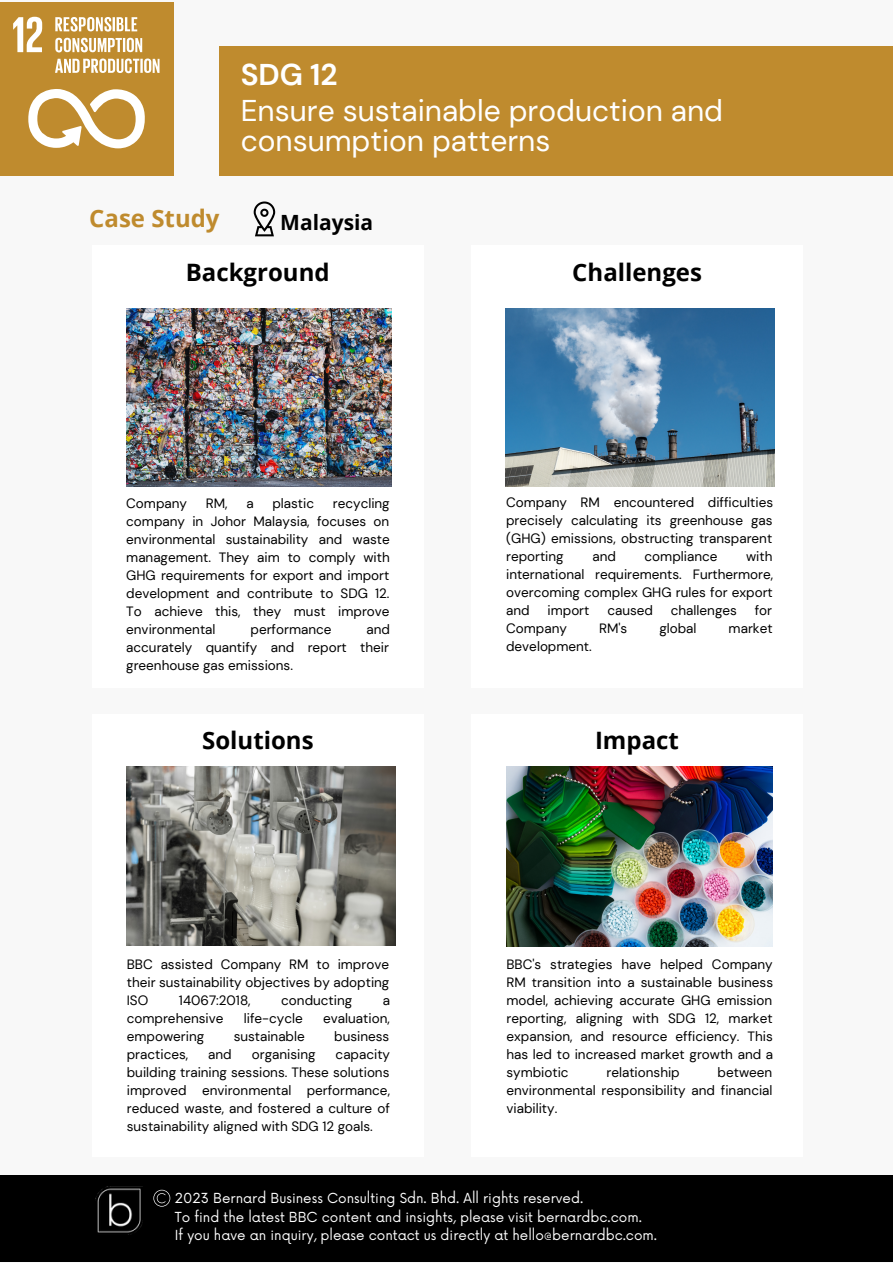
<style>
.page{position:relative;width:893px;height:1264px;background:#fff}
.page>*{position:absolute;margin:0;border:0;box-sizing:border-box;transform-origin:0 0}
.t1{font:30px/29.2px "DM Sans";color:#fff}
.t2{font:700 30px "DM Sans";color:#fff}
.t3{font:700 24px "Open Sans";color:#000}
.t4{font:700 24px "Open Sans";color:#bf8b2e}
.t5{font:700 21px "Open Sans";color:#000}
.t6{font:13.5px/18px "DM Sans";color:#000;text-align:justify}
.t7{font:13.5px "Now";color:#fff}
</style>
<div class="page">
<div style="left:0;top:0;width:892px;height:1262px;background:#f8f8f8"></div>
<div style="left:0;top:1175px;width:892px;height:86px;background:#000"></div>
<img style="left:95px;top:1186px;width:48px;height:49px">
<svg style="left:153px;top:1189px;width:17px;height:17px"></svg>
<div style="left:92px;top:245px;width:331px;height:442px;background:#fff"></div>
<div style="left:471px;top:245px;width:331px;height:442px;background:#fff"></div>
<div style="left:92px;top:714px;width:332px;height:442px;background:#fff"></div>
<div style="left:471px;top:714px;width:331px;height:442px;background:#fff"></div>
<svg style="left:254px;top:201px;width:21px;height:35px"></svg>
<div style="left:219px;top:47px;width:673px;height:129px;background:#bf8b2e"></div>
<div style="left:0;top:3px;width:173px;height:173px;background:#bf8b2e"></div>
<svg style="left:13px;top:17px;width:146px;height:131px"></svg>
<img style="left:127px;top:308px;width:264px;height:179px">
<img style="left:506px;top:766px;width:266px;height:180px">
<img style="left:127px;top:766px;width:268px;height:179px">
<img style="left:505px;top:308px;width:269px;height:179px">
<p class="t2" style="left:241px;top:56px;width:98px">SDG 12</p>
<p class="t4" style="left:89px;top:201px;width:132px">Case Study</p>
<p class="t1" style="left:241px;top:96px;width:484px">Ensure sustainable production and consumption patterns</p>
<p class="t5" style="left:280px;top:208px;width:94px">Malaysia</p>
<p class="t3" style="left:186px;top:255px;width:145px">Background</p>
<p class="t3" style="left:572px;top:255px;width:131px">Challenges</p>
<p class="t6" style="left:126px;top:494px;width:265px;text-indent:207px">recycling company in Johor Malaysia, focuses on environmental sustainability and waste management. They aim to comply with GHG requirements for export and import development and contribute to SDG 12.<br>To achieve this, they must improve environmental</p>
<p class="t6" style="left:126px;top:494px;width:62px">Company</p>
<p class="t6" style="left:206px;top:494px;width:23px">RM,</p>
<p class="t6" style="left:246px;top:494px;width:9px">a</p>
<p class="t6" style="left:272px;top:494px;width:43px">plastic</p>
<p class="t6" style="left:126px;top:620px;width:265px;text-indent:240px">and accurately quantify and report their greenhouse gas emissions.</p>
<p class="t6" style="left:250px;top:620px;width:82px">performance</p>
<p class="t6" style="left:506px;top:493px;width:268px">Company RM encountered difficulties precisely calculating its greenhouse gas (GHG) emissions, obstructing transparent reporting</p>
<p class="t6" style="left:506px;top:547px;width:268px;text-indent:240px">with international requirements. Furthermore, overcoming complex GHG rules for export and</p>
<p class="t6" style="left:592px;top:547px;width:25px">and</p>
<p class="t6" style="left:644px;top:547px;width:74px">compliance</p>
<p class="t6" style="left:547px;top:601px;width:43px">import</p>
<p class="t6" style="left:607px;top:601px;width:47px">caused</p>
<p class="t6" style="left:670px;top:601px;width:67px">challenges</p>
<p class="t6" style="left:754px;top:601px;width:19px">for</p>
<p class="t6" style="left:506px;top:619px;width:62px">Company</p>
<p class="t6" style="left:599px;top:619px;width:30px">RM's</p>
<p class="t6" style="left:659px;top:619px;width:39px">global</p>
<p class="t6" style="left:728px;top:619px;width:45px">market</p>
<p class="t6" style="left:506px;top:637px;width:87px">development.</p>
<p class="t3" style="left:202px;top:723px;width:113px">Solutions</p>
<p class="t3" style="left:595px;top:723px;width:85px">Impact</p>
<p class="t6" style="left:127px;top:955px;width:264px">BBC assisted Company RM to improve their sustainability objectives by adopting ISO</p>
<p class="t6" style="left:179px;top:991px;width:73px">14067:2018,</p>
<p class="t6" style="left:281px;top:991px;width:72px">conducting</p>
<p class="t6" style="left:383px;top:991px;width:9px">a</p>
<p class="t6" style="left:127px;top:1009px;width:98px">comprehensive</p>
<p class="t6" style="left:244px;top:1009px;width:60px">life-cycle</p>
<p class="t6" style="left:323px;top:1009px;width:68px">evaluation,</p>
<p class="t6" style="left:127px;top:1027px;width:79px">empowering</p>
<p class="t6" style="left:234px;top:1027px;width:73px">sustainable</p>
<p class="t6" style="left:334px;top:1027px;width:57px">business</p>
<p class="t6" style="left:127px;top:1045px;width:63px">practices,</p>
<p class="t6" style="left:208px;top:1045px;width:25px">and</p>
<p class="t6" style="left:252px;top:1045px;width:65px">organising</p>
<p class="t6" style="left:127px;top:1045px;width:265px;text-indent:209px">capacity building training sessions. These solutions improved environmental performance, reduced waste, and fostered a culture of sustainability aligned with SDG 12 goals.</p>
<p class="t6" style="left:506px;top:955px;width:268px">BBC's strategies have helped Company RM transition into a sustainable business model, achieving accurate GHG emission reporting, aligning with SDG 12, market expansion, and resource efficiency. This has led to increased market growth and a symbiotic</p>
<p class="t6" style="left:506px;top:1063px;width:267px;text-indent:211px">between environmental responsibility and financial viability.</p>
<p class="t6" style="left:606px;top:1063px;width:75px">relationship</p>
<p class="t7" style="left:175px;top:1190px;width:410px">2023 Bernard Business Consulting Sdn. Bhd. All rights reserved.</p>
<p class="t7" style="left:175px;top:1209px;width:468px">To find the latest BBC content and insights, please visit bernardbc.com.</p>
<p class="t7" style="left:175px;top:1227px;width:483px">If you have an inquiry, please contact us directly at hello@bernardbc.com.</p>
</div>
